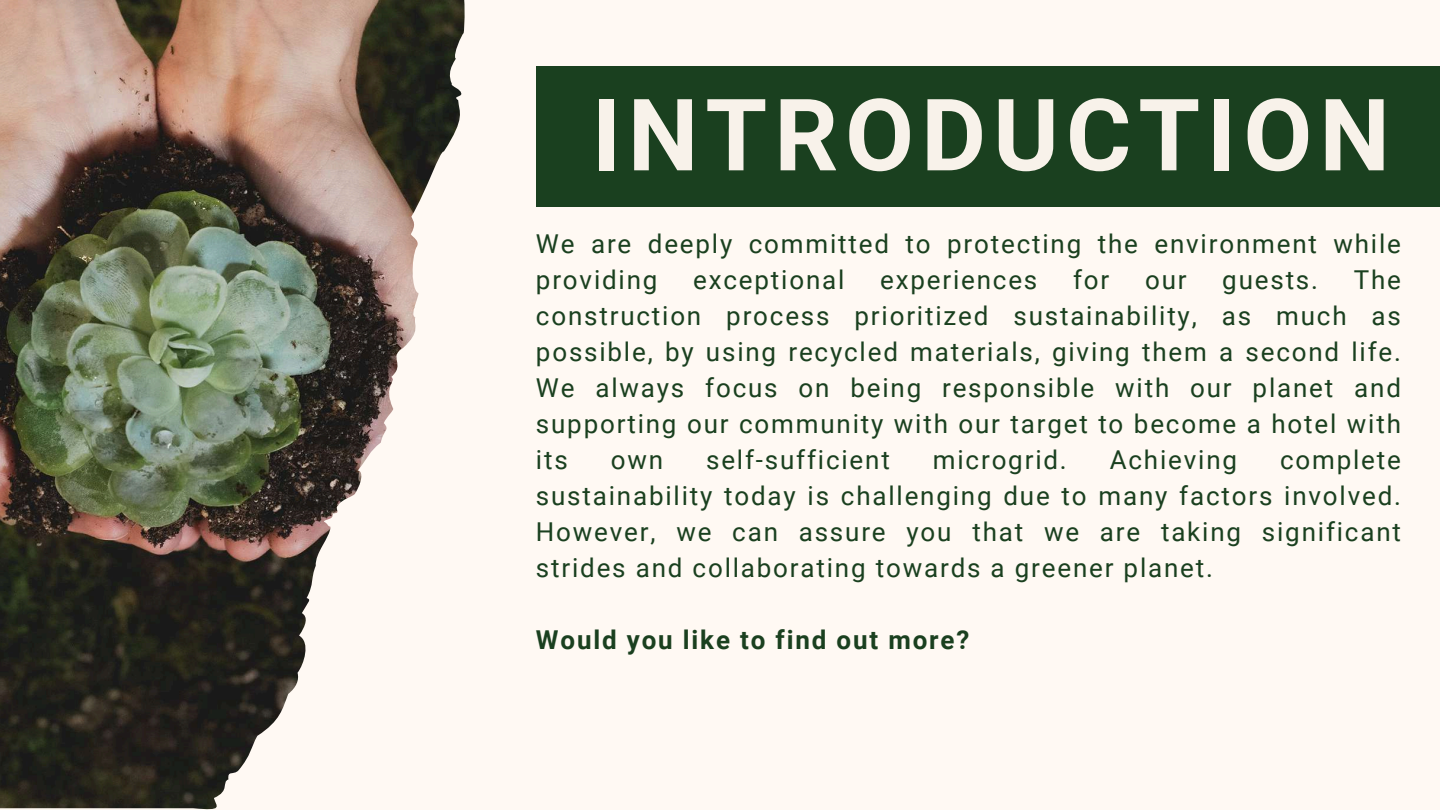
<style>
.page{position:relative;width:1440px;height:810px;background:#fff9f3}
.page>*{position:absolute;margin:0;border:0;box-sizing:border-box;transform-origin:0 0}
.t1{font:700 100px "Roboto";letter-spacing:.07em;color:#f8f2ea}
.t2{font:26px/36px "Roboto";letter-spacing:.07em;color:#1a401f;text-align:justify}
.t3{font:700 26px "Roboto";letter-spacing:.07em;color:#1a401f}
</style>
<div class="page">
<div style="left:536px;top:66px;width:904px;height:141px;background:#1a401f"></div>
<img style="left:0;top:0;width:465px;height:810px">
<h1 class="t1" style="left:592px;top:78px;width:800px">INTRODUCTION</h1>
<p class="t2" style="left:536px;top:226px;width:867px">We are deeply committed to protecting the environment while providing</p>
<p class="t2" style="left:693px;top:262px;width:153px">exceptional</p>
<p class="t2" style="left:880px;top:262px;width:159px">experiences</p>
<p class="t2" style="left:1073px;top:262px;width:38px">for</p>
<p class="t2" style="left:1145px;top:262px;width:43px">our</p>
<p class="t2" style="left:1222px;top:262px;width:97px">guests.</p>
<p class="t2" style="left:536px;top:262px;width:867px;text-indent:818px">The construction process prioritized sustainability, as much as possible, by using recycled materials, giving them a second life.<br>We always focus on being responsible with our planet and supporting our community with our target to become a hotel with its</p>
<p class="t2" style="left:611px;top:442px;width:54px">own</p>
<p class="t2" style="left:706px;top:442px;width:185px">self-sufficient</p>
<p class="t2" style="left:933px;top:442px;width:135px">microgrid.</p>
<p class="t2" style="left:1110px;top:442px;width:129px">Achieving</p>
<p class="t2" style="left:536px;top:442px;width:867px;text-indent:744px">complete sustainability today is challenging due to many factors involved.<br>However, we can assure you that we are taking significant strides and collaborating towards a greener planet.</p>
<p class="t3" style="left:536px;top:625px;width:435px">Would you like to find out more?</p>
</div>
